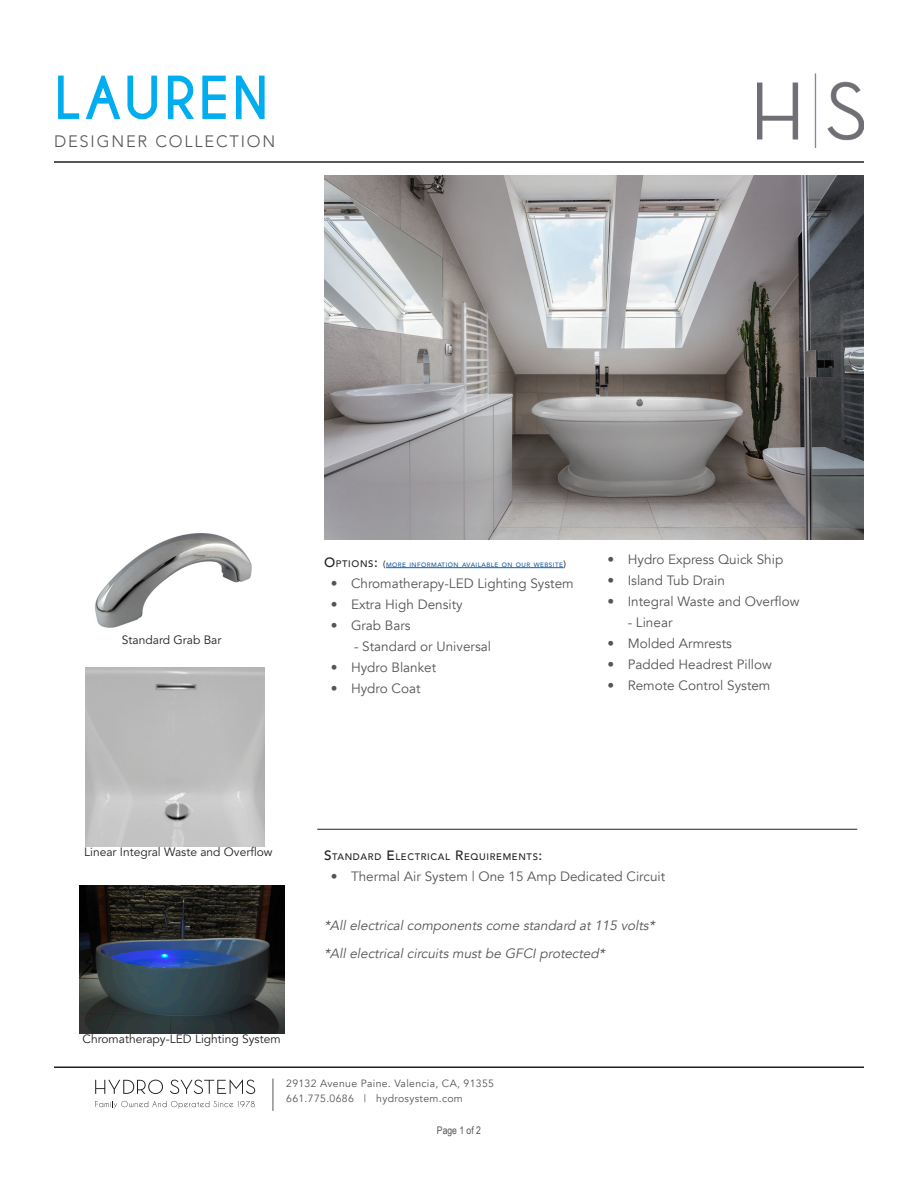
<style>
.page{position:relative;width:918px;height:1188px;background:#fff}
.page>*{position:absolute;margin:0;border:0;box-sizing:border-box;transform-origin:0 0}
.t1{font:700 55.5px "Caviar Dreams";letter-spacing:.05em;color:#00aeef}
.t2{font:300 16.5px "Avenir";letter-spacing:.11em;color:#545557}
.t3{font:13.5px "Avenir";color:#545557}
.t4{font:italic 13.5px "Avenir";color:#545557}
.t5{font:12px "Avenir LT Std";color:#231f20}
.t6{font:10.5px "Avenir";letter-spacing:.03em;color:#545557}
.t7{font:10.5px "Arial Narrow";color:#545557}
.t8{font:500 9.45px "Avenir";letter-spacing:.07em;color:#231f20}
.t9{font:500 6.3px "Avenir";letter-spacing:.07em;color:#175d9e}
.s1{font-size:13.5px;color:#231f20}
.s2{font-size:9.45px;color:#231f20}
.s3{font-size:9px;color:#231f20}
.s4{font-size:13.5px}
</style>
<div class="page">
<hr style="left:54px;top:161px;width:810px;height:2px;background:#231f20">
<hr style="left:54px;top:1066px;width:810px;height:2px;background:#231f20">
<hr style="left:386px;top:567px;width:178px;height:1px;background:#175d9e">
<svg style="left:95px;top:1101px;width:160px;height:7px"></svg>
<svg style="left:95px;top:1080px;width:68px;height:14px"></svg>
<svg style="left:170px;top:1080px;width:85px;height:14px"></svg>
<hr style="left:273px;top:1078px;width:1px;height:33px;background:#545557">
<img style="left:757px;top:73px;width:107px;height:75px">
<hr style="left:317px;top:829px;width:540px;height:1px;background:#231f20">
<img style="left:80px;top:886px;width:205px;height:148px">
<img style="left:86px;top:667px;width:179px;height:180px">
<img style="left:95px;top:533px;width:157px;height:95px">
<img style="left:324px;top:176px;width:540px;height:364px">
<p class="t1" style="left:54px;top:65px;width:216px">LAUREN</p>
<p class="t2" style="left:54px;top:131px;width:223px">DESIGNER COLLECTION</p>
<p class="t5" style="left:122px;top:633px;width:101px">Standard Grab Bar</p>
<p class="t9" style="left:324px;top:559px;width:244px"><span class="s1">O</span><span class="s2">PTIONS</span><span class="s1">:</span> <span class="s3">(</span>MORE INFORMATION AVAILABLE ON OUR WEBSITE<span class="s3">)</span></p>
<p class="t3" style="left:331px;top:575px;width:244px">• Chromatherapy-LED Lighting System</p>
<p class="t3" style="left:331px;top:596px;width:133px">• Extra High Density</p>
<p class="t3" style="left:331px;top:617px;width:81px">• Grab Bars</p>
<p class="t3" style="left:354px;top:638px;width:138px">- Standard or Universal</p>
<p class="t3" style="left:331px;top:659px;width:107px">• Hydro Blanket</p>
<p class="t3" style="left:331px;top:680px;width:91px">• Hydro Coat</p>
<p class="t3" style="left:608px;top:551px;width:177px">• Hydro Express Quick Ship</p>
<p class="t3" style="left:608px;top:572px;width:119px">• Island Tub Drain</p>
<p class="t3" style="left:608px;top:593px;width:194px">• Integral Waste and Overflow</p>
<p class="t3" style="left:628px;top:614px;width:46px">- Linear</p>
<p class="t3" style="left:608px;top:635px;width:126px">• Molded Armrests</p>
<p class="t3" style="left:608px;top:656px;width:166px">• Padded Headrest Pillow</p>
<p class="t3" style="left:608px;top:677px;width:164px">• Remote Control System</p>
<p class="t5" style="left:84px;top:845px;width:190px">Linear Integral Waste and Overflow</p>
<p class="t5" style="left:83px;top:1032px;width:199px">Chromatherapy-LED Lighting System</p>
<p class="t8" style="left:324px;top:849px;width:220px"><span class="s4">S</span>TANDARD <span class="s4">E</span> LECTRICAL <span class="s4">R</span>EQUIREMENTS<span class="s4">:</span></p>
<p class="t3" style="left:331px;top:868px;width:336px">• Thermal Air System | One 15 Amp Dedicated Circuit</p>
<p class="t4" style="left:324px;top:917px;width:335px">*All electrical components come standard at 115 volts*</p>
<p class="t4" style="left:324px;top:945px;width:285px">*All electrical circuits must be GFCI protected*</p>
<p class="t6" style="left:286px;top:1077px;width:209px">29132 Avenue Paine. Valencia, CA, 91355</p>
<p class="t6" style="left:286px;top:1092px;width:178px">661.775.0686 | hydrosystem.com</p>
<p class="t7" style="left:437px;top:1123px;width:46px">Page 1 of 2</p>
</div>
